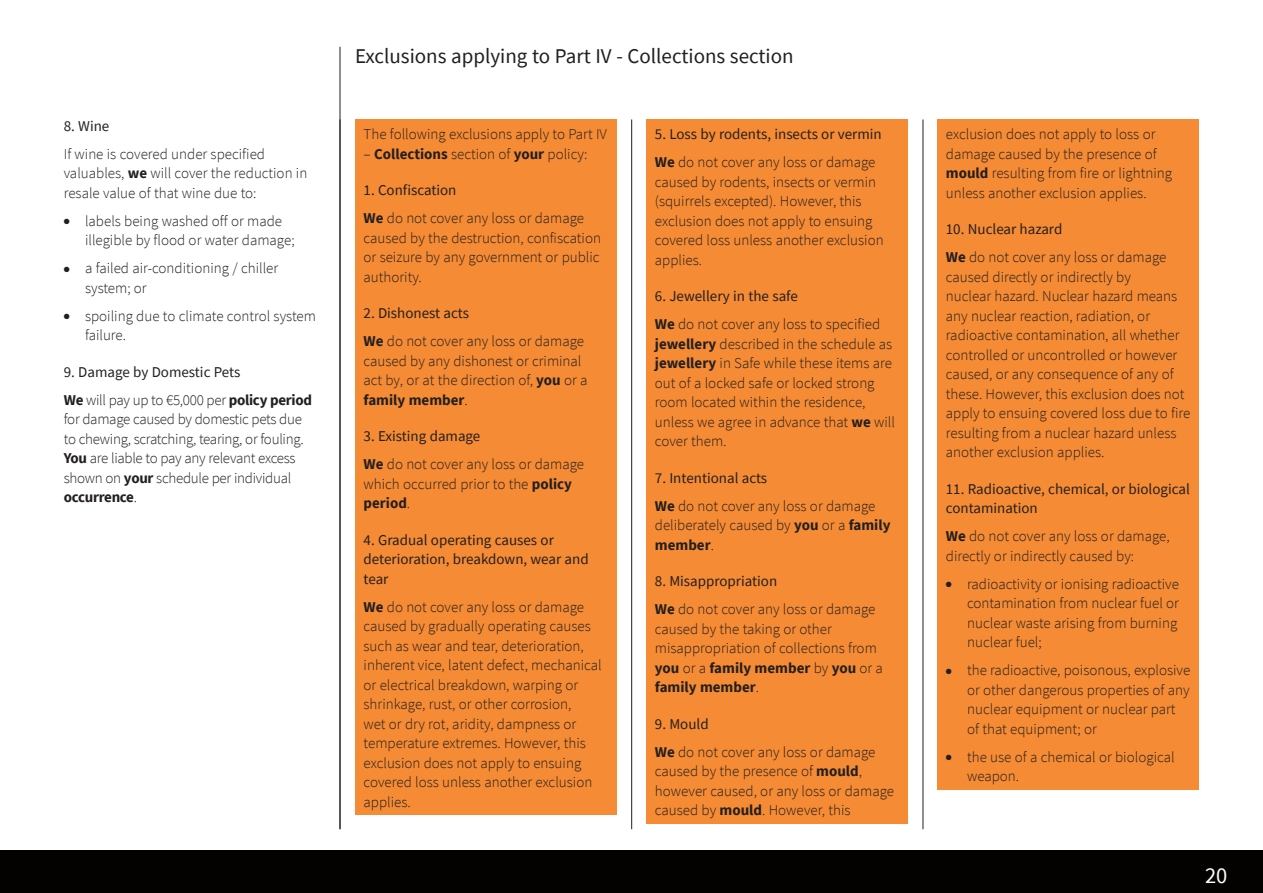
<style>
.page{position:relative;width:1263px;height:893px;background:#fff}
.page>*{position:absolute;margin:0;border:0;box-sizing:border-box;transform-origin:0 0}
.t1{font:22.5px "Source Sans Pro";color:#fff}
.t2{font:21px "Source Sans Pro";color:#231f20}
.body_text{font:300 15px/19.5px "Source Sans Pro";color:#231f20}
.body_text-2{font:15px/19.5px "Source Sans Pro";color:#231f20}
.body_text-3{font:300 15px/19.5px "Source Sans Pro";letter-spacing:-.02em;color:#231f20}
.s1{font-weight:700}
</style>
<div class="page">
<div style="left:0;top:850px;width:1263px;height:43px;background:#040101"></div>
<hr style="left:631px;top:119px;width:1px;height:710px;background:#231f20">
<hr style="left:923px;top:119px;width:1px;height:710px;background:#231f20">
<div style="left:937px;top:119px;width:262px;height:671px;background:#f58b34"></div>
<div style="left:646px;top:119px;width:262px;height:705px;background:#f58b34"></div>
<div style="left:355px;top:119px;width:262px;height:696px;background:#f58b34"></div>
<hr style="left:340px;top:47px;width:1px;height:782px;background:#231f20">
<h2 class="body_text-2" style="left:64px;top:116px;width:47px">8. Wine</h2>
<p class="body_text" style="left:64px;top:144px;width:245px">If wine is covered under specified valuables, <span class="s1">we</span> will cover the reduction in resale value of that wine due to:</p>
<p class="body_text" style="left:85px;top:211px;width:211px;text-indent:-21px">● labels being washed off or made illegible by flood or water damage;</p>
<p class="body_text" style="left:85px;top:259px;width:195px;text-indent:-21px">● a failed air-conditioning / chiller system; or</p>
<p class="body_text" style="left:85px;top:306px;width:232px;text-indent:-21px">● spoiling due to climate control system failure.</p>
<h2 class="body_text-2" style="left:64px;top:362px;width:178px">9. Damage by Domestic Pets</h2>
<p class="body_text-3" style="left:64px;top:390px;width:250px"><span class="s1">We</span> will pay up to €5,000 per <span class="s1">policy period </span>for damage caused by domestic pets due to chewing, scratching, tearing, or fouling.<br><span class="s1">You</span> are liable to pay any relevant excess shown on <span class="s1">your</span> schedule per individual <span class="s1">occurrence</span>.</p>
<p class="t2" style="left:355px;top:42px;width:440px">Exclusions applying to Part IV - Collections section</p>
<p class="body_text" style="left:364px;top:125px;width:245px">The following exclusions apply to Part IV</p>
<p class="body_text" style="left:364px;top:144px;width:225px">– <span class="s1">Collections</span> section of <span class="s1">your</span> policy:</p>
<h2 class="body_text-2" style="left:364px;top:180px;width:94px">1. Confiscation</h2>
<p class="body_text" style="left:364px;top:209px;width:239px"><span class="s1">We</span> do not cover any loss or damage caused by the destruction, confiscation or seizure by any government or public authority.</p>
<h2 class="body_text-2" style="left:364px;top:303px;width:107px">2. Dishonest acts</h2>
<p class="body_text" style="left:364px;top:332px;width:225px"><span class="s1">We</span> do not cover any loss or damage caused by any dishonest or criminal act by, or at the direction of, <span class="s1">you</span> or a <span class="s1">family member</span>.</p>
<h2 class="body_text-2" style="left:364px;top:426px;width:118px">3. Existing damage</h2>
<p class="body_text" style="left:364px;top:455px;width:222px"><span class="s1">We</span> do not cover any loss or damage which occurred prior to the <span class="s1">policy period</span>.</p>
<h2 class="body_text-2" style="left:364px;top:530px;width:227px">4. Gradual operating causes or deterioration, breakdown, wear and tear</h2>
<p class="body_text" style="left:364px;top:597px;width:240px"><span class="s1">We</span> do not cover any loss or damage caused by gradually operating causes such as wear and tear, deterioration, inherent vice, latent defect, mechanical or electrical breakdown, warping or shrinkage, rust, or other corrosion,<br>wet or dry rot, aridity, dampness or temperature extremes. However, this exclusion does not apply to ensuing covered loss unless another exclusion applies.</p>
<p class="body_text-2" style="left:655px;top:124px;width:228px">5. Loss by rodents, insects or vermin</p>
<p class="body_text" style="left:655px;top:153px;width:230px"><span class="s1">We</span> do not cover any loss or damage caused by rodents, insects or vermin (squirrels excepted). However, this exclusion does not apply to ensuing covered loss unless another exclusion applies.</p>
<h2 class="body_text-2" style="left:655px;top:286px;width:145px">6. Jewellery in the safe</h2>
<p class="body_text" style="left:655px;top:315px;width:242px"><span class="s1">We</span> do not cover any loss to specified <span class="s1">jewellery</span> described in the schedule as <span class="s1">jewellery</span> in Safe while these items are out of a locked safe or locked strong room located within the residence, unless we agree in advance that <span class="s1">we</span> will cover them.</p>
<h2 class="body_text-2" style="left:655px;top:468px;width:114px">7. Intentional acts</h2>
<p class="body_text" style="left:655px;top:496px;width:237px"><span class="s1">We</span> do not cover any loss or damage deliberately caused by <span class="s1">you</span> or a <span class="s1">family member</span>.</p>
<h2 class="body_text-2" style="left:655px;top:571px;width:124px">8. Misappropriation</h2>
<p class="body_text" style="left:655px;top:600px;width:230px"><span class="s1">We</span> do not cover any loss or damage caused by the taking or other misappropriation of collections from <span class="s1">you</span> or a <span class="s1">family member</span> by <span class="s1">you</span> or a <span class="s1">family member</span>.</p>
<h2 class="body_text-2" style="left:655px;top:714px;width:55px">9. Mould</h2>
<p class="body_text" style="left:655px;top:742px;width:241px"><span class="s1">We</span> do not cover any loss or damage caused by the presence of <span class="s1">mould</span>, however caused, or any loss or damage caused by <span class="s1">mould</span>. However, this</p>
<p class="body_text" style="left:946px;top:125px;width:228px">exclusion does not apply to loss or damage caused by the presence of <span class="s1">mould</span> resulting from fire or lightning unless another exclusion applies.</p>
<h2 class="body_text-2" style="left:946px;top:219px;width:118px">10. Nuclear hazard</h2>
<p class="body_text" style="left:946px;top:248px;width:246px"><span class="s1">We</span> do not cover any loss or damage caused directly or indirectly by<br>nuclear hazard. Nuclear hazard means any nuclear reaction, radiation, or radioactive contamination, all whether controlled or uncontrolled or however caused, or any consequence of any of these. However, this exclusion does not apply to ensuing covered loss due to fire resulting from a nuclear hazard unless another exclusion applies.</p>
<h2 class="body_text-2" style="left:946px;top:479px;width:246px">11. Radioactive, chemical, or biological contamination</h2>
<p class="body_text" style="left:946px;top:527px;width:225px"><span class="s1">We</span> do not cover any loss or damage, directly or indirectly caused by:</p>
<p class="body_text" style="left:967px;top:574px;width:213px;text-align:justify;text-indent:-21px">● radioactivity or ionising radioactive contamination from nuclear fuel or nuclear waste arising from burning nuclear fuel;</p>
<p class="body_text" style="left:967px;top:661px;width:225px;text-indent:-21px">● the radioactive, poisonous, explosive or other dangerous properties of any nuclear equipment or nuclear part of that equipment; or</p>
<p class="body_text" style="left:967px;top:747px;width:209px;text-indent:-21px">● the use of a chemical or biological weapon.</p>
<h1 class="t1" style="left:1205px;top:861px;width:24px">20</h1>
</div>
